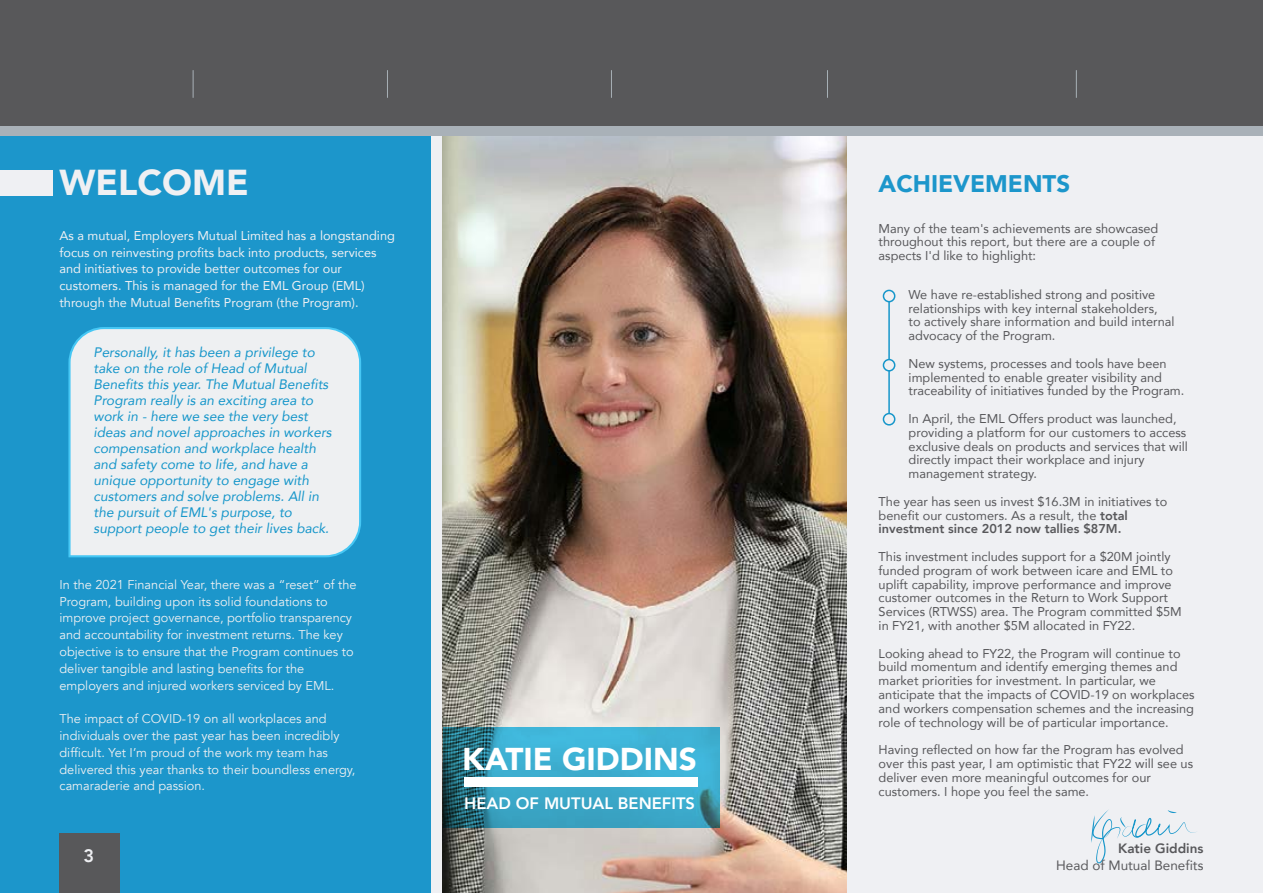
<style>
.page{position:relative;width:1263px;height:893px;background:#eff0f3}
.page>*{position:absolute;margin:0;border:0;box-sizing:border-box;transform-origin:0 0}
.t1{font:900 36px "Avenir";color:#eff0f3}
.t2{font:900 31.5px "Avenir";color:#fff}
.t3{font:900 24px "Avenir";color:#1c96cb}
.t4{font:800 18px "Avenir";color:#eff0f3}
.t5{font:800 16.5px "Avenir";color:#fff}
.t6{font:italic 13.65px/16px "Avenir";color:#1696ca}
.t7{font:13.5px "Avenir";color:#58585b}
.t8{font:800 13.5px "Avenir";color:#58585b}
.t9{font:12.75px/13.8px "Avenir";color:#58585b}
.t10{font:12.75px/16.8px "Avenir";color:#eff0f2}
.t11{font:12.75px/16.8px "Avenir";color:#eff0f3}
.s1{font-weight:800}
</style>
<div class="page">
<div style="left:0;top:0;width:1263px;height:126px;background:#58585a"></div>
<img style="left:443px;top:136px;width:404px;height:757px">
<svg style="left:443px;top:727px;width:276px;height:101px;background:#399ebb"></svg>
<div style="left:464px;top:778px;width:234px;height:9px;background:#fff"></div>
<svg style="left:193px;top:70px;width:1px;height:28px"></svg>
<svg style="left:387px;top:70px;width:1px;height:28px"></svg>
<svg style="left:611px;top:70px;width:1px;height:28px"></svg>
<svg style="left:827px;top:70px;width:1px;height:28px"></svg>
<svg style="left:1076px;top:70px;width:1px;height:28px"></svg>
<div style="left:0;top:126px;width:431px;height:767px;background:#1c96cb"></div>
<div style="left:0;top:170px;width:53px;height:25px;background:#eff0f3"></div>
<div style="left:0;top:126px;width:1263px;height:10px;background:#a9b1b8"></div>
<div style="left:68px;top:327px;width:293px;height:230px;background:#eef0f2"></div>
<div style="left:60px;top:834px;width:60px;height:59px;background:#58585a"></div>
<svg style="left:1091px;top:809px;width:106px;height:54px"></svg>
<hr style="left:888px;top:296px;width:2px;height:123px;background:#1696ca">
<div style="left:883px;top:290px;width:12px;height:12px;background:#f0f0f2;border-radius:50%"></div>
<div style="left:883px;top:290px;width:12px;height:12px;border:2px solid #1696ca;border-radius:50%"></div>
<div style="left:883px;top:360px;width:12px;height:11px;background:#f0f0f2;border-radius:50%"></div>
<div style="left:883px;top:359px;width:12px;height:13px;border:2px solid #1696ca;border-radius:50%"></div>
<div style="left:883px;top:414px;width:12px;height:11px;background:#f0f0f2;border-radius:50%"></div>
<div style="left:883px;top:413px;width:12px;height:13px;border:2px solid #1696ca;border-radius:50%"></div>
<h1 class="t1" style="left:60px;top:152px;width:191px">WELCOME</h1>
<p class="t11" style="left:59px;top:226px;width:337px">As a mutual, Employers Mutual Limited has a longstanding focus on reinvesting profits back into products, services and initiatives to provide better outcomes for our customers. This is managed for the EML Group (EML) through the Mutual Benefits Program (the Program).</p>
<p class="t6" style="left:94px;top:344px;width:240px">Personally, it has been a privilege to take on the role of Head of Mutual Benefits this year. The Mutual Benefits Program really is an exciting area to work in - here we see the very best ideas and novel approaches in workers compensation and workplace health and safety come to life, and have a unique opportunity to engage with customers and solve problems. All in the pursuit of EML's purpose, to support people to get their lives back.</p>
<p class="t10" style="left:60px;top:576px;width:299px">In the 2021 Financial Year, there was a “reset” of the Program, building upon its solid foundations to improve project governance, portfolio transparency and accountability for investment returns. The key objective is to ensure that the Program continues to deliver tangible and lasting benefits for the employers and injured workers serviced by EML.</p>
<p class="t10" style="left:60px;top:711px;width:297px">The impact of COVID-19 on all workplaces and individuals over the past year has been incredibly difficult. Yet I’m proud of the work my team has delivered this year thanks to their boundless energy, camaraderie and passion.</p>
<h3 class="t4" style="left:84px;top:841px;width:12px">3</h3>
<h2 class="t2" style="left:462px;top:732px;width:236px">KATIE GIDDINS</h2>
<p class="t5" style="left:464px;top:790px;width:232px">HEAD OF MUTUAL BENEFITS</p>
<h3 class="t3" style="left:879px;top:163px;width:193px">ACHIEVEMENTS</h3>
<p class="t9" style="left:879px;top:221px;width:281px">Many of the team's achievements are showcased throughout this report, but there are a couple of aspects I'd like to highlight:</p>
<p class="t9" style="left:909px;top:287px;width:267px">We have re-established strong and positive relationships with key internal stakeholders,<br>to actively share information and build internal advocacy of the Program.</p>
<p class="t9" style="left:909px;top:356px;width:277px">New systems, processes and tools have been implemented to enable greater visibility and traceability of initiatives funded by the Program.</p>
<p class="t9" style="left:909px;top:411px;width:281px">In April, the EML Offers product was launched, providing a platform for our customers to access exclusive deals on products and services that will directly impact their workplace and injury management strategy.</p>
<p class="t9" style="left:879px;top:494px;width:290px">The year has seen us invest $16.3M in initiatives to benefit our customers. As a result, the <span class="s1">total investment since 2012 now tallies $87M.</span></p>
<p class="t9" style="left:879px;top:549px;width:305px">This investment includes support for a $20M jointly funded program of work between icare and EML to uplift capability, improve performance and improve customer outcomes in the Return to Work Support Services (RTWSS) area. The Program committed $5M in FY21, with another $5M allocated in FY22.</p>
<p class="t9" style="left:879px;top:646px;width:317px">Looking ahead to FY22, the Program will continue to build momentum and identify emerging themes and market priorities for investment. In particular, we anticipate that the impacts of COVID-19 on workplaces and workers compensation schemes and the increasing role of technology will be of particular importance.</p>
<p class="t9" style="left:879px;top:742px;width:316px">Having reflected on how far the Program has evolved over this past year, I am optimistic that FY22 will see us deliver even more meaningful outcomes for our customers. I hope you feel the same.</p>
<p class="t8" style="left:1118px;top:838px;width:87px">Katie Giddins</p>
<p class="t7" style="left:1056px;top:854px;width:149px">Head of Mutual Benefits</p>
</div>
